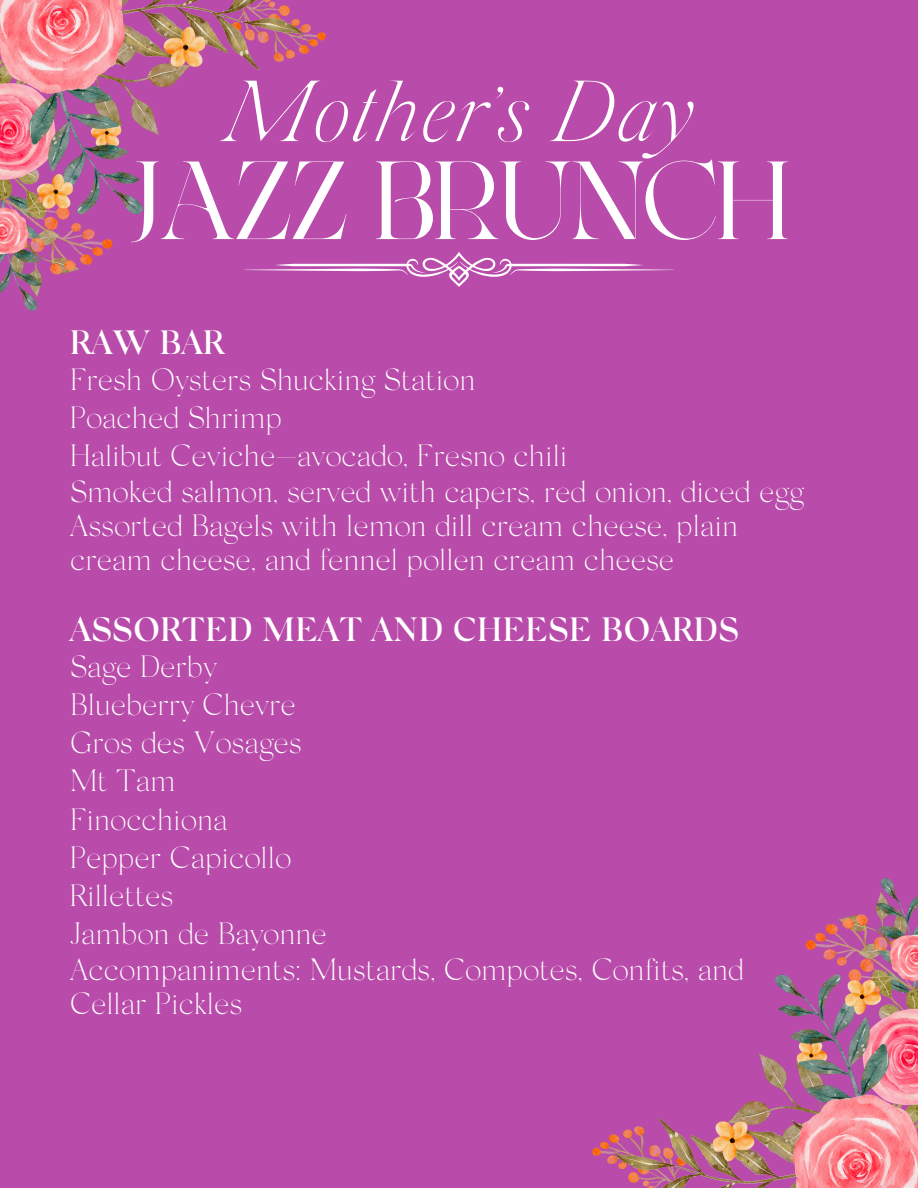
<style>
.page{position:relative;width:918px;height:1188px;background:#b94caa}
.page>*{position:absolute;margin:0;border:0;box-sizing:border-box;transform-origin:0 0}
.t1{font:90.75px "Nympha Trial";color:#fff}
.t2{font:italic 200 86.25px "Silk Serif";color:#fff}
.t3{font:500 33.6px "Silk Serif";color:#fff}
.t4{font:200 30.75px "Silk Serif";color:#fff}
</style>
<div class="page">
<svg style="left:326px;top:252px;width:347px;height:35px"></svg>
<img style="left:0;top:1px;width:326px;height:309px">
<img style="left:592px;top:879px;width:326px;height:309px">
<p class="t2" style="left:225px;top:78px;width:469px">Mother’s Day</p>
<p class="t1" style="left:128px;top:161px;width:663px">JAZZ BRUNCH</p>
<p class="t3" style="left:70px;top:329px;width:156px">RAW BAR</p>
<p class="t4" style="left:70px;top:367px;width:407px">Fresh Oysters Shucking Station</p>
<p class="t4" style="left:70px;top:406px;width:214px">Poached Shrimp</p>
<p class="t4" style="left:70px;top:444px;width:499px">Halibut Ceviche—avocado, Fresno chili</p>
<p class="t4" style="left:70px;top:480px;width:735px">Smoked salmon, served with capers, red onion, diced egg</p>
<p class="t4" style="left:70px;top:514px;width:669px">Assorted Bagels with lemon dill cream cheese, plain</p>
<p class="t4" style="left:70px;top:547px;width:606px">cream cheese, and fennel pollen cream cheese</p>
<p class="t3" style="left:70px;top:616px;width:671px">ASSORTED MEAT AND CHEESE BOARDS</p>
<p class="t4" style="left:70px;top:654px;width:148px">Sage Derby</p>
<p class="t4" style="left:70px;top:692px;width:227px">Blueberry Chevre</p>
<p class="t4" style="left:70px;top:731px;width:233px">Gros des Vosages</p>
<p class="t4" style="left:70px;top:769px;width:107px">Mt Tam</p>
<p class="t4" style="left:70px;top:807px;width:159px">Finocchiona</p>
<p class="t4" style="left:70px;top:845px;width:223px">Pepper Capicollo</p>
<p class="t4" style="left:70px;top:884px;width:105px">Rillettes</p>
<p class="t4" style="left:70px;top:922px;width:258px">Jambon de Bayonne</p>
<p class="t4" style="left:70px;top:958px;width:675px">Accompaniments: Mustards, Compotes, Confits, and</p>
<p class="t4" style="left:70px;top:992px;width:174px">Cellar Pickles</p>
</div>
